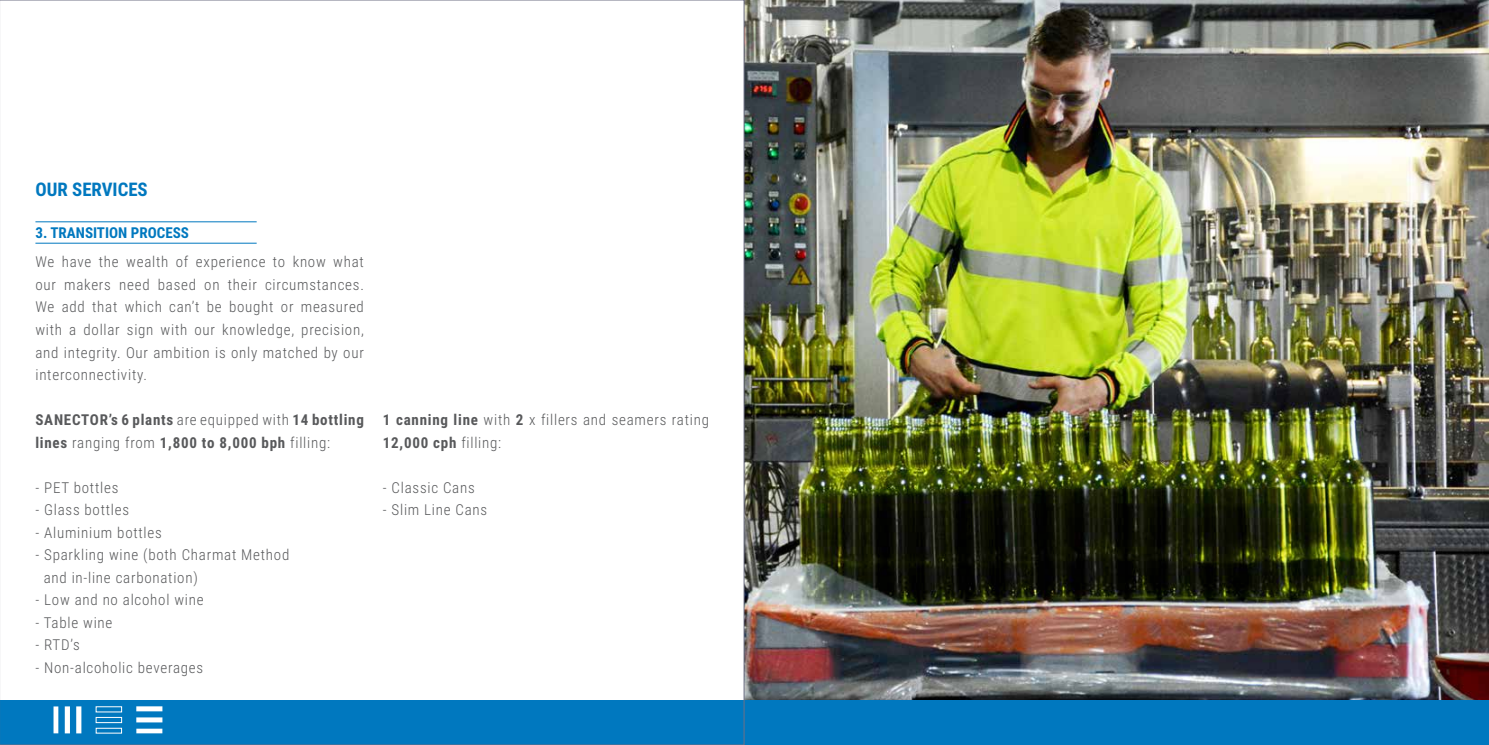
<style>
.page{position:relative;width:1489px;height:745px;background:#fff}
.page>*{position:absolute;margin:0;border:0;box-sizing:border-box;transform-origin:0 0}
.t1{font:700 18.75px "Roboto Condensed";color:#0078bf}
.t2{font:300 15px/22.5px "Roboto Condensed";letter-spacing:.05em;color:#58595b}
.t3{font:700 15px/22.5px "Roboto Condensed";letter-spacing:.05em;color:#58595b}
.t4{font:700 15px "Roboto Condensed";color:#0078bf}
.s1{font-weight:300}
.s2{font-weight:700}
</style>
<div class="page">
<img style="left:744px;top:0;width:744px;height:699px">
<div style="left:0;top:699px;width:1488px;height:45px;background:#0078bf"></div>
<svg style="left:0;top:0;width:744px;height:744px"></svg>
<p class="t1" style="left:35px;top:176px;width:114px">OUR SERVICES</p>
<p class="t4" style="left:35px;top:222px;width:155px">3. TRANSITION PROCESS</p>
<p class="t2" style="left:35px;top:250px;width:330px;text-align:justify">We have the wealth of experience to know what our makers need based on their circumstances.<br>We add that which can’t be bought or measured with a dollar sign with our knowledge, precision, and integrity. Our ambition is only matched by our interconnectivity.</p>
<p class="t3" style="left:35px;top:407px;width:330px">SANECTOR’s 6 plants <span class="s1">are equipped with</span> 14 bottling lines <span class="s1">ranging from</span> 1,800 to 8,000 bph <span class="s1">filling:</span></p>
<p class="t2" style="left:35px;top:475px;width:84px">- PET bottles</p>
<p class="t2" style="left:35px;top:497px;width:95px">- Glass bottles</p>
<p class="t2" style="left:35px;top:520px;width:128px">- Aluminium bottles</p>
<p class="t2" style="left:44px;top:542px;width:247px;text-indent:-8px">- Sparkling wine (both Charmat Method and in-line carbonation)</p>
<p class="t2" style="left:35px;top:587px;width:170px">- Low and no alcohol wine</p>
<p class="t2" style="left:35px;top:610px;width:78px">- Table wine</p>
<p class="t2" style="left:35px;top:632px;width:46px">- RTD’s</p>
<p class="t2" style="left:35px;top:655px;width:169px">- Non-alcoholic beverages</p>
<p class="t2" style="left:383px;top:407px;width:327px"><span class="s2">1 canning line</span> with <span class="s2">2</span> x fillers and seamers rating<br><span class="s2">12,000 cph</span> filling:</p>
<p class="t2" style="left:383px;top:475px;width:93px">- Classic Cans</p>
<p class="t2" style="left:383px;top:497px;width:106px">- Slim Line Cans</p>
</div>
